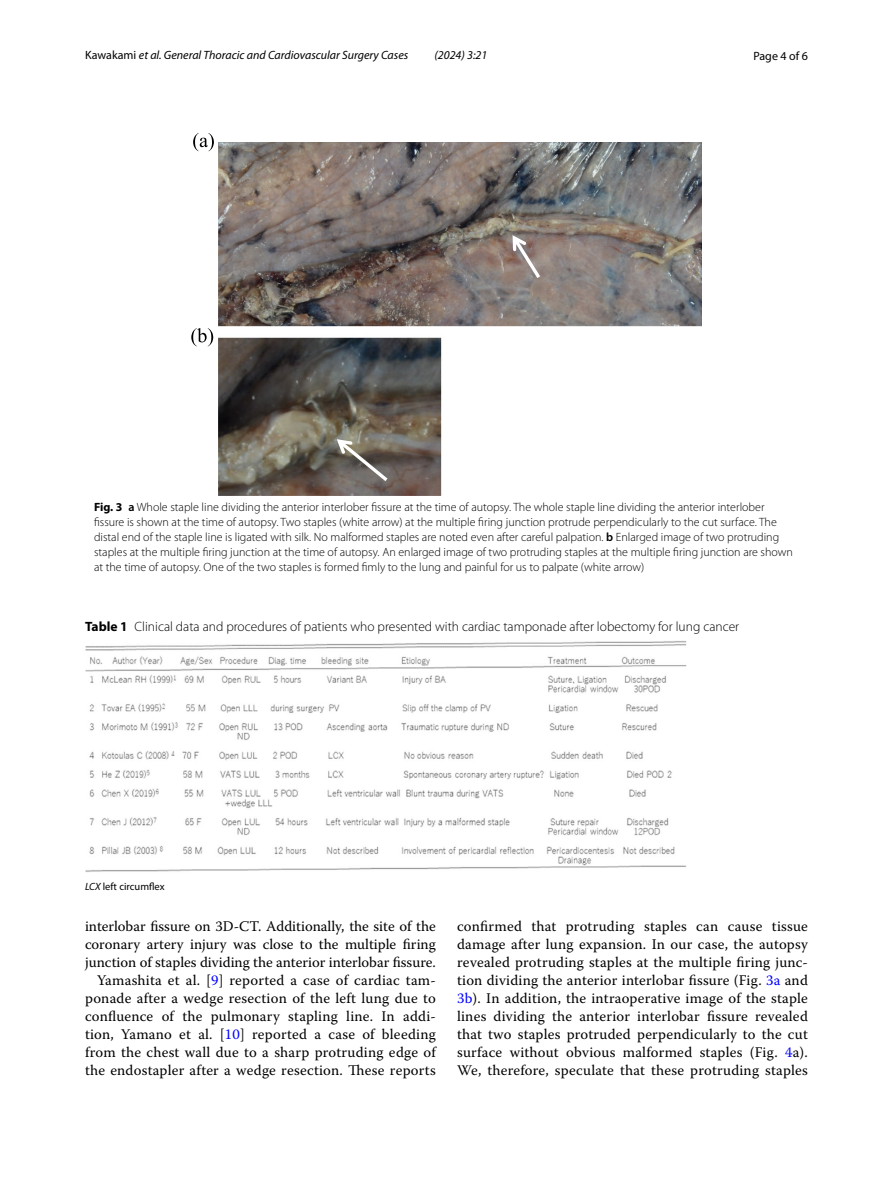
<style>
.page{position:relative;width:893px;height:1187px;background:#fff}
.page>*{position:absolute;margin:0;border:0;box-sizing:border-box;transform-origin:0 0}
.t1{font:14.7px/18px "Warnock Pro";letter-spacing:.015em;color:#000;text-align:right}
.t2{font:300 13.5px "Myriad Pro";color:#000}
.t3{font:300 12px/15px "Myriad Pro";color:#000}
.t4{font:italic 12px "Myriad Pro";color:#000}
.t5{font:12px "Myriad Pro";color:#000}
.t6{font:10.5px "Myriad Pro";color:#000}
.s1{font-style:normal}
.s2{font-weight:700}
.s3{font-weight:600}
.s4{font-style:italic}
.s5{color:#00f}
</style>
<div class="page">
<img style="left:219px;top:142px;width:483px;height:353px">
<svg style="left:193px;top:133px;width:21px;height:18px"></svg>
<svg style="left:191px;top:328px;width:22px;height:18px"></svg>
<svg style="left:513px;top:235px;width:27px;height:43px"></svg>
<svg style="left:337px;top:439px;width:50px;height:42px;background:#7f7971"></svg>
<img style="left:85px;top:641px;width:601px;height:231px">
<p class="t4" style="left:85px;top:48px;width:325px"><span class="s1">Kawakami</span> et al. General Thoracic and Cardiovascular Surgery Cases</p>
<p class="t4" style="left:434px;top:48px;width:54px">(2024) 3:21</p>
<p class="t5" style="left:753px;top:48px;width:56px">Page 4 of 6</p>
<p class="t3" style="left:94px;top:499px;width:700px"><span class="s2">Fig. 3</span> <span class="s3">a</span> Whole staple line dividing the anterior interlober fissure at the time of autopsy. The whole staple line dividing the anterior interlober fissure is shown at the time of autopsy. Two staples (white arrow) at the multiple firing junction protrude perpendicularly to the cut surface. The distal end of the staple line is ligated with silk. No malformed staples are noted even after careful palpation. <span class="s3">b</span> Enlarged image of two protruding staples at the multiple firing junction at the time of autopsy. An enlarged image of two protruding staples at the multiple firing junction are shown at the time of autopsy. One of the two staples is formed fimly to the lung and painful for us to palpate (white arrow)</p>
<p class="t2" style="left:85px;top:619px;width:656px"><span class="s2">Table 1</span> Clinical data and procedures of patients who presented with cardiac tamponade after lobectomy for lung cancer</p>
<p class="t6" style="left:85px;top:879px;width:81px"><span class="s4">LCX</span> left circumflex</p>
<p class="t1" style="left:85px;top:916px;width:352px">interlobar fissure on 3D-CT. Additionally, the site of the coronary artery injury was close to the multiple firing junction of staples dividing the anterior interlobar fissure.<br>Yamashita et al. [<span class="s5">9</span>] reported a case of cardiac tam&shy;ponade after a wedge resection of the left lung due to confluence of the pulmonary stapling line. In addi&shy;tion, Yamano et al. [<span class="s5">10</span>] reported a case of bleeding from the chest wall due to a sharp protruding edge of the endostapler after a wedge resection. These reports</p>
<p class="t1" style="left:457px;top:916px;width:352px;text-align:justify">confirmed that protruding staples can cause tissue damage after lung expansion. In our case, the autopsy revealed protruding staples at the multiple firing junc&shy;tion dividing the anterior interlobar fissure (Fig. <span class="s5">3a</span> and <span class="s5">3b</span>). In addition, the intraoperative image of the staple lines dividing the anterior interlobar fissure revealed that two staples protruded perpendicularly to the cut surface without obvious malformed staples (Fig. <span class="s5">4</span>a).<br>We, therefore, speculate that these protruding staples</p>
</div>
